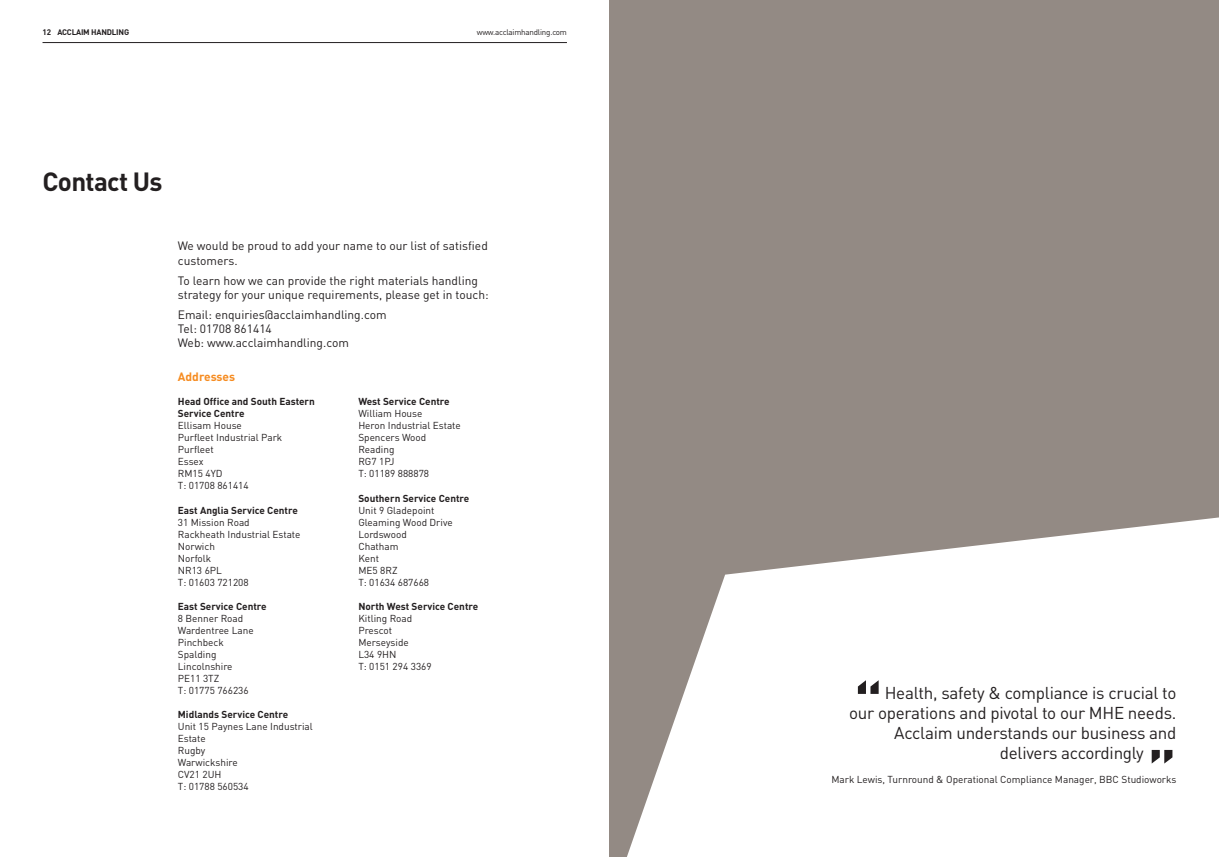
<style>
.page{position:relative;width:1219px;height:857px;background:#fff}
.page>*{position:absolute;margin:0;border:0;box-sizing:border-box;transform-origin:0 0}
.t1{font:60px "DIN Bold Alternate";color:#231f20}
.t2{font:700 26px "DIN";letter-spacing:-.025em;color:#231f20}
.t3{font:17px "DIN";letter-spacing:-.015em;color:#231f20}
.t4{font:12px/14px "DIN";color:#231f20}
.t5{font:700 12px "DIN";color:#f68b1f}
.t6{font:10px/12px "DIN";color:#231f20}
.t7{font:700 10px/12px "DIN";color:#231f20}
.t8{font:8px "DIN";letter-spacing:-.025em;color:#231f20}
.t9{font:700 8px "DIN";letter-spacing:-.025em;color:#231f20}
</style>
<div class="page">
<hr style="left:43px;top:42px;width:524px;height:1px;background:#231f20">
<div style="left:609px;top:0;width:610px;height:856px;background:#938a84"></div>
<svg style="left:627px;top:517px;width:592px;height:339px;fill:#fff"></svg>
<p class="t9" style="left:43px;top:27px;width:88px">12 ACCLAIM HANDLING</p>
<p class="t8" style="left:477px;top:27px;width:92px">www.acclaimhandling.com</p>
<h2 class="t2" style="left:43px;top:167px;width:122px">Contact Us</h2>
<p class="t4" style="left:178px;top:239px;width:311px">We would be proud to add your name to our list of satisfied customers.</p>
<p class="t4" style="left:178px;top:273px;width:312px">To learn how we can provide the right materials handling strategy for your unique requirements, please get in touch:</p>
<p class="t4" style="left:178px;top:307px;width:210px">Email: enquiries@acclaimhandling.com<br>Tel: 01708 861414<br>Web: www.acclaimhandling.com</p>
<p class="t5" style="left:178px;top:370px;width:59px">Addresses</p>
<p class="t7" style="left:178px;top:396px;width:139px">Head Office and South Eastern<br>Service Centre</p>
<p class="t6" style="left:178px;top:420px;width:106px">Ellisam House<br>Purfleet Industrial Park<br>Purfleet<br>Essex<br>RM15 4YD<br>T: 01708 861414</p>
<p class="t7" style="left:178px;top:504px;width:121px">East Anglia Service Centre</p>
<p class="t6" style="left:178px;top:516px;width:124px">31 Mission Road<br>Rackheath Industrial Estate<br>Norwich<br>Norfolk<br>NR13 6PL<br>T: 01603 721208</p>
<p class="t7" style="left:178px;top:600px;width:90px">East Service Centre</p>
<p class="t6" style="left:178px;top:612px;width:77px">8 Benner Road<br>Wardentree Lane<br>Pinchbeck<br>Spalding<br>Lincolnshire<br>PE11 3TZ<br>T: 01775 766236</p>
<p class="t7" style="left:178px;top:708px;width:112px">Midlands Service Centre</p>
<p class="t6" style="left:178px;top:720px;width:136px">Unit 15 Paynes Lane Industrial<br>Estate<br>Rugby<br>Warwickshire<br>CV21 2UH<br>T: 01788 560534</p>
<p class="t7" style="left:358px;top:396px;width:93px">West Service Centre</p>
<p class="t6" style="left:358px;top:408px;width:104px">William House<br>Heron Industrial Estate<br>Spencers Wood<br>Reading<br>RG7 1PJ<br>T: 01189 888878</p>
<p class="t7" style="left:358px;top:492px;width:112px">Southern Service Centre</p>
<p class="t6" style="left:358px;top:504px;width:96px">Unit 9 Gladepoint<br>Gleaming Wood Drive<br>Lordswood<br>Chatham<br>Kent<br>ME5 8RZ<br>T: 01634 687668</p>
<p class="t7" style="left:358px;top:600px;width:121px">North West Service Centre</p>
<p class="t6" style="left:358px;top:612px;width:75px">Kitling Road<br>Prescot<br>Merseyside<br>L34 9HN<br>T: 0151 294 3369</p>
<h1 class="t1" style="left:854px;top:673px;width:30px">“</h1>
<h3 class="t3" style="left:885px;top:683px;width:293px">Health, safety &amp; compliance is crucial to</h3>
<h3 class="t3" style="left:849px;top:703px;width:329px">our operations and pivotal to our MHE needs.</h3>
<h3 class="t3" style="left:894px;top:723px;width:284px">Acclaim understands our business and</h3>
<h3 class="t3" style="left:1000px;top:743px;width:145px">delivers accordingly</h3>
<p class="t6" style="left:831px;top:773px;width:347px">Mark Lewis, Turnround &amp; Operational Compliance Manager, BBC Studioworks</p>
<h1 class="t1" style="left:1148px;top:736px;width:30px">”</h1>
</div>
